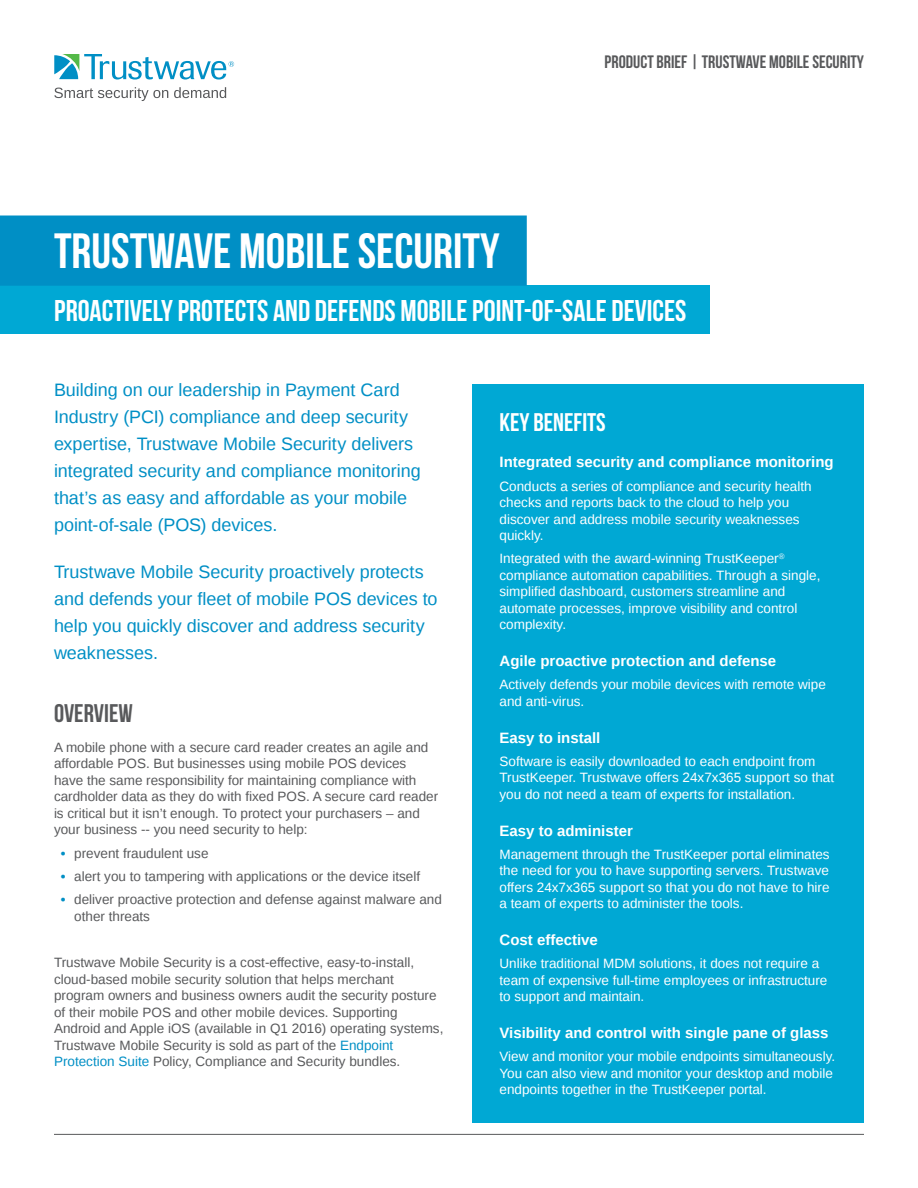
<style>
.page{position:relative;width:918px;height:1188px;background:#fff}
.page>*{position:absolute;margin:0;border:0;box-sizing:border-box;transform-origin:0 0}
.Product_Name{font:700 49.5px "Bebas Neue";color:#fff}
.Prodcut_Description{font:700 30px "Bebas Neue";color:#fff}
.Blue_Box_Headline{font:700 25.5px "Bebas Neue";color:#fff}
.Level_1_Heading{font:700 25.5px "Bebas Neue";color:#58595b}
.Intro_Copy_2_column{font:18px/27px "Liberation Sans";color:#008fc5}
.Eybrow_Title{font:700 18px "Bebas Neue";color:#58595b}
.Level_2_White_Headin{font:700 15px "Liberation Sans";color:#fff}
.Body_Text_White{font:13.5px/16.5px "Liberation Sans";color:#fff}
.Body_Text_2_Column{font:13.5px/16.5px "Liberation Sans";color:#58595b}
.s1{font-weight:700;color:#008fc5}
.s2{color:#008fc5}
</style>
<div class="page">
<hr style="left:54px;top:1134px;width:810px;height:1px;background:#58595b">
<svg style="left:54px;top:54px;width:180px;height:26px"></svg>
<svg style="left:54px;top:87px;width:114px;height:14px"></svg>
<svg style="left:174px;top:87px;width:52px;height:11px"></svg>
<div style="left:0;top:286px;width:710px;height:48px;background:#00a8d4"></div>
<div style="left:0;top:216px;width:527px;height:70px;background:#008fc5"></div>
<div style="left:473px;top:384px;width:391px;height:739px;background:#00a8d4"></div>
<p class="Eybrow_Title" style="left:605px;top:51px;width:261px">PRODUCT BRIEF | TRUSTWAVE MOBILE SECURITY</p>
<p class="Product_Name" style="left:54px;top:224px;width:447px">TRUSTWAVE MOBILE SECURITY</p>
<p class="Prodcut_Description" style="left:54px;top:295px;width:634px">PROACTIVELY PROTECTS AND DEFENDS MOBILE POINT-OF-SALE DEVICES</p>
<p class="Intro_Copy_2_column" style="left:54px;top:377px;width:368px">Building on our leadership in Payment Card Industry (PCI) compliance and deep security expertise, Trustwave Mobile Security delivers integrated security and compliance monitoring that’s as easy and affordable as your mobile point-of-sale (POS) devices.</p>
<p class="Intro_Copy_2_column" style="left:54px;top:559px;width:385px">Trustwave Mobile Security proactively protects and defends your fleet of mobile POS devices to help you quickly discover and address security weaknesses.</p>
<p class="Level_1_Heading" style="left:54px;top:699px;width:80px">OVERVIEW</p>
<p class="Body_Text_2_Column" style="left:54px;top:740px;width:386px">A mobile phone with a secure card reader creates an agile and affordable POS. But businesses using mobile POS devices have the same responsibility for maintaining compliance with cardholder data as they do with fixed POS. A secure card reader is critical but it isn’t enough. To protect your purchasers – and your business -- you need security to help:</p>
<p class="Body_Text_2_Column" style="left:61px;top:845px;width:149px"><span class="s1">•</span> prevent fraudulent use</p>
<p class="Body_Text_2_Column" style="left:61px;top:869px;width:361px"><span class="s1">•</span> alert you to tampering with applications or the device itself</p>
<p class="Body_Text_2_Column" style="left:74px;top:892px;width:369px;text-indent:-14px"><span class="s1">•</span> deliver proactive protection and defense against malware and other threats</p>
<p class="Body_Text_2_Column" style="left:54px;top:955px;width:391px">Trustwave Mobile Security is a cost-effective, easy-to-install, cloud-based mobile security solution that helps merchant program owners and business owners audit the security posture of their mobile POS and other mobile devices. Supporting Android and Apple iOS (available in Q1 2016) operating systems, Trustwave Mobile Security is sold as part of the <span class="s2">Endpoint Protection Suite</span> Policy, Compliance and Security bundles.</p>
<p class="Blue_Box_Headline" style="left:500px;top:408px;width:108px">KEY BENEFITS</p>
<p class="Level_2_White_Headin" style="left:500px;top:452px;width:336px">Integrated security and compliance monitoring</p>
<p class="Body_Text_White" style="left:500px;top:478px;width:314px">Conducts a series of compliance and security health checks and reports back to the cloud to help you discover and address mobile security weaknesses quickly.</p>
<p class="Body_Text_White" style="left:500px;top:551px;width:322px">Integrated with the award-winning TrustKeeper<sup>® </sup>compliance automation capabilities. Through a single, simplified dashboard, customers streamline and automate processes, improve visibility and control complexity.</p>
<p class="Level_2_White_Headin" style="left:500px;top:651px;width:278px">Agile proactive protection and defense</p>
<p class="Body_Text_White" style="left:500px;top:677px;width:328px">Actively defends your mobile devices with remote wipe and anti-virus.</p>
<p class="Level_2_White_Headin" style="left:500px;top:727px;width:102px">Easy to install</p>
<p class="Body_Text_White" style="left:500px;top:754px;width:336px">Software is easily downloaded to each endpoint from<br>TrustKeeper. Trustwave offers 24x7x365 support so that you do not need a team of experts for installation.</p>
<p class="Level_2_White_Headin" style="left:500px;top:820px;width:135px">Easy to administer</p>
<p class="Body_Text_White" style="left:500px;top:847px;width:332px;text-align:justify">Management through the TrustKeeper portal eliminates the need for you to have supporting servers. Trustwave offers 24x7x365 support so that you do not have to hire a team of experts to administer the tools.</p>
<p class="Level_2_White_Headin" style="left:500px;top:930px;width:100px">Cost effective</p>
<p class="Body_Text_White" style="left:500px;top:956px;width:329px">Unlike traditional MDM solutions, it does not require a team of expensive full-time employees or infrastructure to support and maintain.</p>
<p class="Level_2_White_Headin" style="left:500px;top:1023px;width:330px">Visibility and control with single pane of glass</p>
<p class="Body_Text_White" style="left:500px;top:1049px;width:337px">View and monitor your mobile endpoints simultaneously.<br>You can also view and monitor your desktop and mobile endpoints together in the TrustKeeper portal.</p>
</div>
